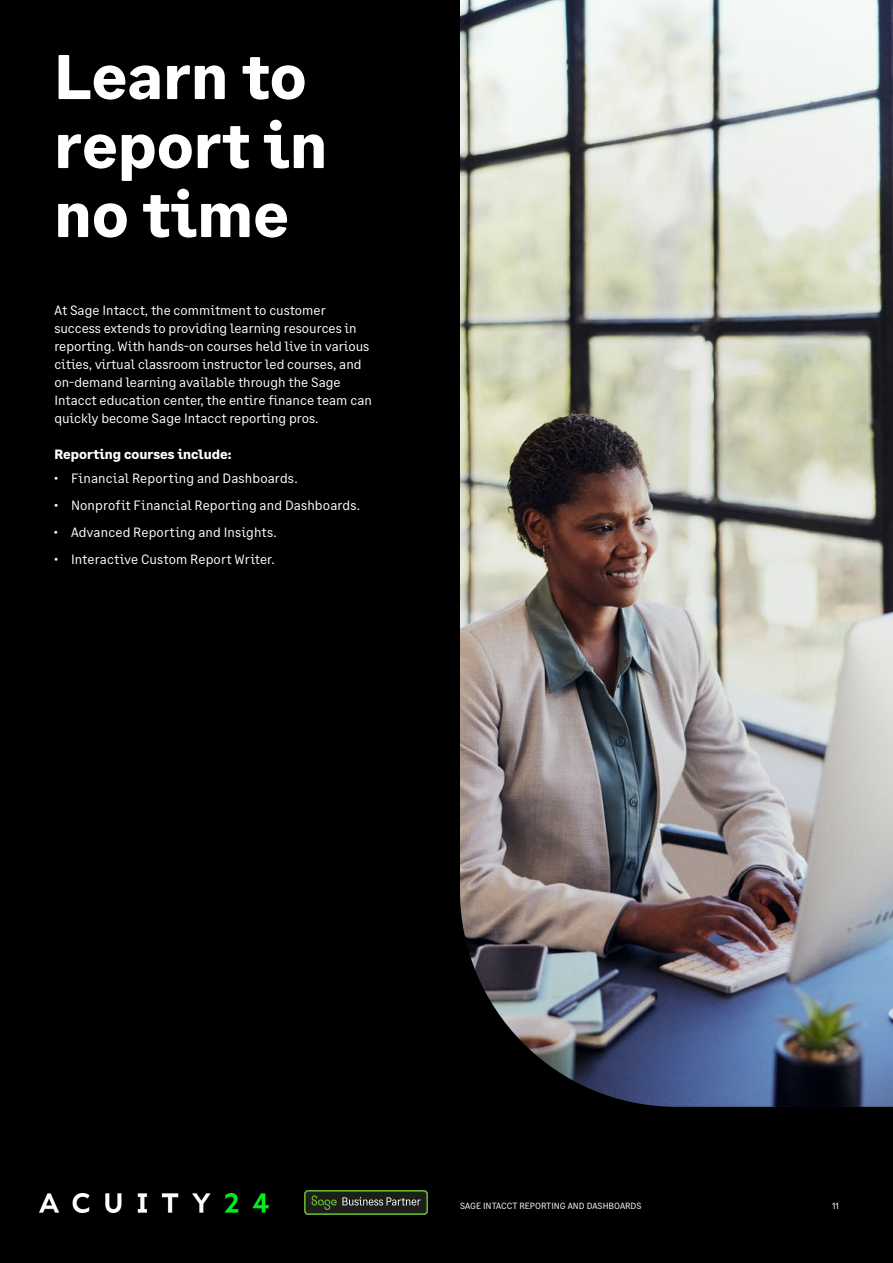
<style>
.page{position:relative;width:893px;height:1263px;background:#000}
.page>*{position:absolute;margin:0;border:0;box-sizing:border-box;transform-origin:0 0}
.t1{font:700 63px/69px "Sage Text";color:#fff}
.t2{font:13.5px/18px "Sage Text";color:#fff}
.t3{font:700 13.5px "Sage Text";color:#fff}
.t4{font:9px "Sage Text";color:#fff}
</style>
<div class="page">
<img style="left:460px;top:0;width:433px;height:1107px">
<img style="left:39px;top:1193px;width:230px;height:19px">
<img style="left:304px;top:1190px;width:123px;height:24px">
<h1 class="t1" style="left:54px;top:44px;width:274px">Learn to report in no time</h1>
<p class="t2" style="left:54px;top:302px;width:319px">At Sage Intacct, the commitment to customer success extends to providing learning resources in reporting. With hands-on courses held live in various cities, virtual classroom instructor led courses, and on-demand learning available through the Sage Intacct education center, the entire finance team can quickly become Sage Intacct reporting pros.</p>
<p class="t3" style="left:54px;top:446px;width:179px">Reporting courses include:</p>
<p class="t2" style="left:54px;top:469px;width:245px">• Financial Reporting and Dashboards.</p>
<p class="t2" style="left:54px;top:496px;width:308px">• Nonprofit Financial Reporting and Dashboards.</p>
<p class="t2" style="left:54px;top:523px;width:224px">• Advanced Reporting and Insights.</p>
<p class="t2" style="left:54px;top:550px;width:222px">• Interactive Custom Report Writer.</p>
<p class="t4" style="left:460px;top:1200px;width:183px">SAGE INTACCT REPORTING AND DASHBOARDS</p>
<p class="t4" style="left:832px;top:1200px;width:8px">11</p>
</div>
